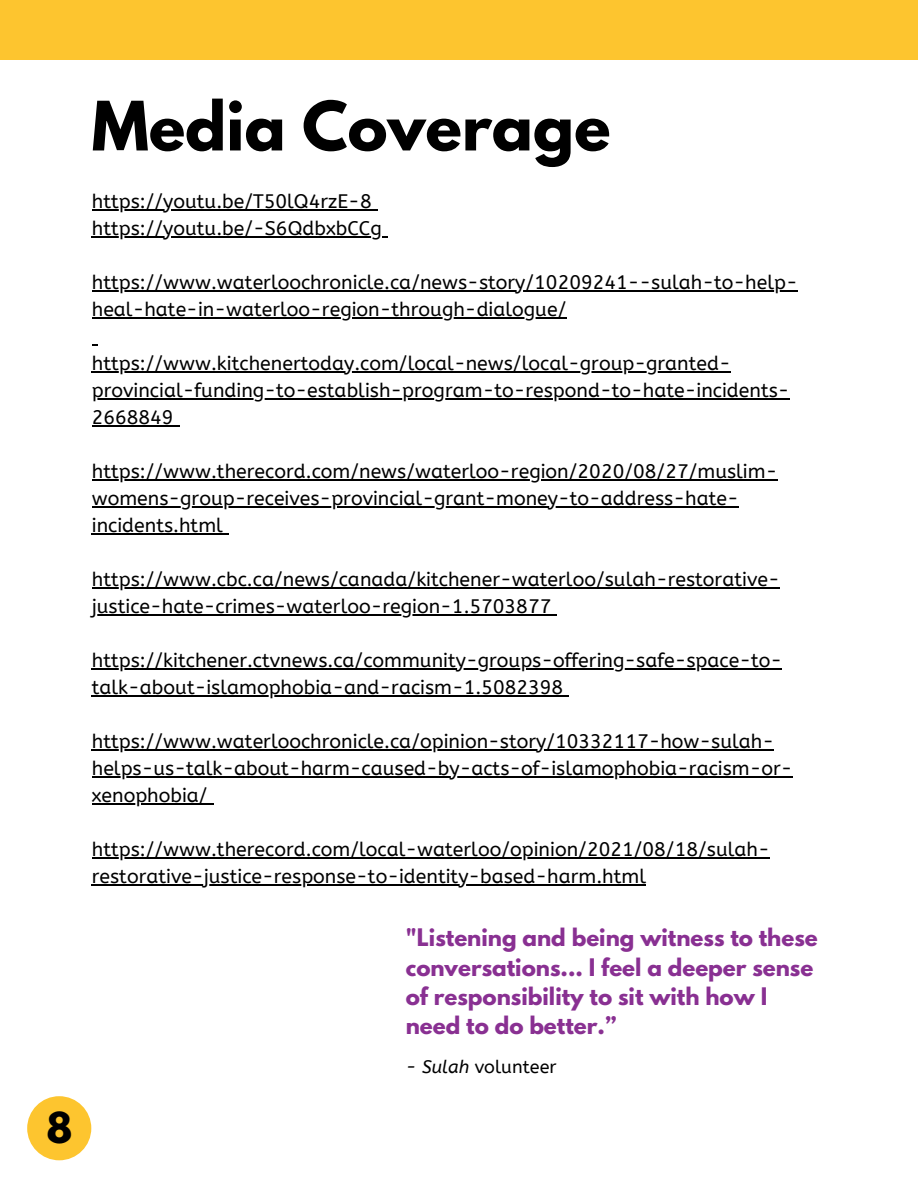
<style>
.page{position:relative;width:918px;height:1188px;background:#fff}
.page>*{position:absolute;margin:0;border:0;box-sizing:border-box;transform-origin:0 0}
.t1{font:700 60.3px "League Spartan";color:#000}
.t2{font:700 37.8px "League Spartan";color:#000}
.t3{font:700 21.45px/29.2px "League Spartan";color:#893092}
.t4{font:19.5px/27px "A Bee Zee";color:#000}
.t5{font:18px "A Bee Zee";color:#000}
.s1{font-style:italic}
</style>
<div class="page">
<hr style="left:92px;top:209px;width:280px;height:1px;background:#000">
<hr style="left:92px;top:236px;width:290px;height:1px;background:#000">
<hr style="left:92px;top:290px;width:706px;height:1px;background:#000">
<hr style="left:92px;top:317px;width:474px;height:1px;background:#000">
<hr style="left:92px;top:371px;width:639px;height:1px;background:#000">
<hr style="left:92px;top:398px;width:698px;height:1px;background:#000">
<hr style="left:92px;top:425px;width:82px;height:1px;background:#000">
<hr style="left:92px;top:479px;width:685px;height:1px;background:#000">
<hr style="left:92px;top:506px;width:647px;height:1px;background:#000">
<hr style="left:92px;top:533px;width:131px;height:1px;background:#000">
<hr style="left:92px;top:587px;width:688px;height:1px;background:#000">
<hr style="left:92px;top:614px;width:459px;height:1px;background:#000">
<hr style="left:92px;top:668px;width:690px;height:1px;background:#000">
<hr style="left:92px;top:695px;width:471px;height:1px;background:#000">
<hr style="left:92px;top:749px;width:682px;height:1px;background:#000">
<hr style="left:92px;top:776px;width:701px;height:1px;background:#000">
<hr style="left:92px;top:803px;width:116px;height:1px;background:#000">
<hr style="left:92px;top:857px;width:678px;height:1px;background:#000">
<hr style="left:92px;top:884px;width:554px;height:1px;background:#000">
<div style="left:0;top:0;width:918px;height:60px;background:#fdc52f"></div>
<div style="left:27px;top:1096px;width:64px;height:64px;background:#fdc52f;border-radius:50%"></div>
<p class="t2" style="left:47px;top:1109px;width:27px">8</p>
<p class="t1" style="left:92px;top:96px;width:520px">Media Coverage</p>
<p class="t4" style="left:92px;top:188px;width:281px">https://youtu.be/T50lQ4rzE-8</p>
<p class="t4" style="left:92px;top:215px;width:292px">https://youtu.be/-S6QdbxbCCg</p>
<p class="t4" style="left:92px;top:269px;width:707px">https://www.waterloochronicle.ca/news-story/10209241--sulah-to-help&shy;heal-hate-in-waterloo-region-through-dialogue/</p>
<p class="t4" style="left:92px;top:350px;width:699px">https://www.kitchenertoday.com/local-news/local-group-granted&shy;provincial-funding-to-establish-program-to-respond-to-hate-incidents-<br>2668849</p>
<p class="t4" style="left:92px;top:458px;width:687px">https://www.therecord.com/news/waterloo-region/2020/08/27/muslim&shy;womens-group-receives-provincial-grant-money-to-address-hate&shy;incidents.html</p>
<p class="t4" style="left:92px;top:566px;width:689px">https://www.cbc.ca/news/canada/kitchener-waterloo/sulah-restorative&shy;justice-hate-crimes-waterloo-region-1.5703877</p>
<p class="t4" style="left:92px;top:647px;width:692px">https://kitchener.ctvnews.ca/community-groups-offering-safe-space-to&shy;talk-about-islamophobia-and-racism-1.5082398</p>
<p class="t4" style="left:92px;top:728px;width:702px">https://www.waterloochronicle.ca/opinion-story/10332117-how-sulah&shy;helps-us-talk-about-harm-caused-by-acts-of-islamophobia-racism-or&shy;xenophobia/</p>
<p class="t4" style="left:92px;top:836px;width:680px">https://www.therecord.com/local-waterloo/opinion/2021/08/18/sulah&shy;restorative-justice-response-to-identity-based-harm.html</p>
<p class="t3" style="left:406px;top:926px;width:413px">"Listening and being witness to these conversations... I feel a deeper sense of responsibility to sit with how I need to do better.”</p>
<p class="t5" style="left:406px;top:1057px;width:152px"><span class="s1">- Sulah</span> volunteer</p>
</div>
